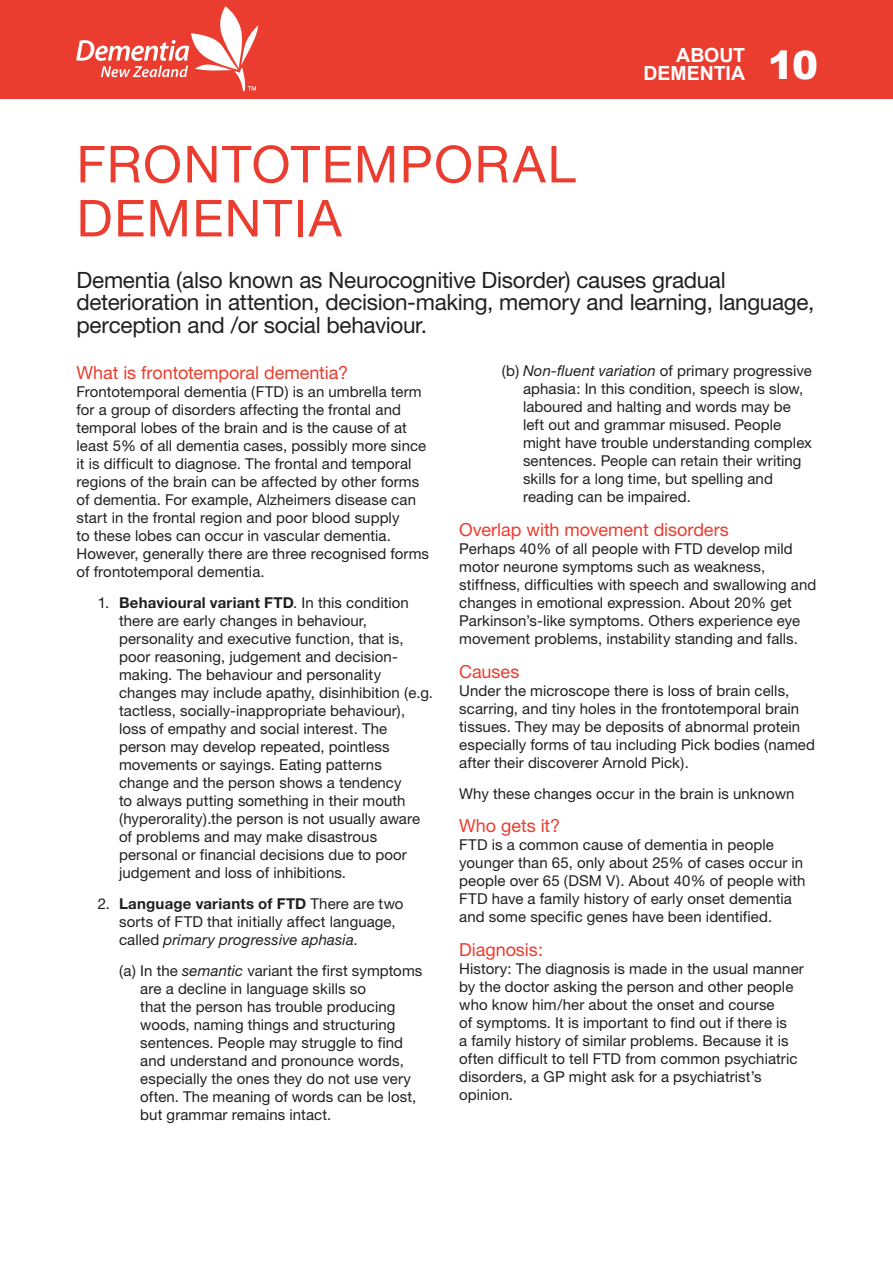
<style>
.page{position:relative;width:893px;height:1263px;background:#fff}
.page>*{position:absolute;margin:0;border:0;box-sizing:border-box;transform-origin:0 0}
.Main_Headings{font:51px/54px "Helvetica Neue";letter-spacing:.03em;color:#ea3d2f}
.t1{font:900 39px "Arial";color:#fff}
.Intro{font:22.5px/22.5px "Helvetica Neue";letter-spacing:-.015em;color:#231f20}
.t2{font:700 19.5px "Arial";color:#fff}
.Subheads_red{font:18px "Helvetica Neue";letter-spacing:-.005em;color:#ea3d2f}
.body_test{font:15px/18px "Helvetica Neue";letter-spacing:.005em;color:#231f20}
.s1{font-weight:700}
.s2{font-style:italic}
</style>
<div class="page">
<div style="left:0;top:0;width:893px;height:99px;background:#ea3d2f"></div>
<svg style="left:76px;top:6px;width:182px;height:86px"></svg>
<p class="t2" style="left:676px;top:42px;width:71px">ABOUT</p>
<p class="t2" style="left:643px;top:60px;width:103px">DEMENTIA</p>
<p class="t1" style="left:768px;top:44px;width:52px">10</p>
<p class="Main_Headings" style="left:77px;top:136px;width:501px">FRONTOTEMPORAL<br>DEMENTIA</p>
<p class="Intro" style="left:77px;top:268px;width:739px">Dementia (also known as Neurocognitive Disorder) causes gradual deterioration in attention, decision-making, memory and learning, language, perception and /or social behaviour.</p>
<p class="Subheads_red" style="left:77px;top:362px;width:273px">What is frontotemporal dementia?</p>
<p class="body_test" style="left:77px;top:383px;width:354px">Frontotemporal dementia (FTD) is an umbrella term for a group of disorders affecting the frontal and temporal lobes of the brain and is the cause of at least 5% of all dementia cases, possibly more since it is difficult to diagnose. The frontal and temporal regions of the brain can be affected by other forms of dementia. For example, Alzheimers disease can start in the frontal region and poor blood supply<br>to these lobes can occur in vascular dementia.<br>However, generally there are three recognised forms of frontotemporal dementia.</p>
<p class="body_test" style="left:119px;top:593px;width:316px;text-indent:-21px">1. <span class="s1">Behavioural variant FTD</span>. In this condition there are early changes in behaviour, personality and executive function, that is, poor reasoning, judgement and decision&shy;making. The behaviour and personality changes may include apathy, disinhibition (e.g. tactless, socially-inappropriate behaviour), loss of empathy and social interest. The person may develop repeated, pointless movements or sayings. Eating patterns change and the person shows a tendency<br>to always putting something in their mouth (hyperorality).the person is not usually aware of problems and may make disastrous personal or financial decisions due to poor judgement and loss of inhibitions.</p>
<p class="body_test" style="left:119px;top:894px;width:286px;text-indent:-21px">2. <span class="s1">Language variants of FTD</span> There are two sorts of FTD that initially affect language, called <span class="s2">primary progressive aphasia</span>.</p>
<p class="body_test" style="left:140px;top:961px;width:284px;text-indent:-21px">(a) In the <span class="s2">semantic</span> variant the first symptoms are a decline in language skills so<br>that the person has trouble producing woods, naming things and structuring sentences. People may struggle to find and understand and pronounce words, especially the ones they do not use very often. The meaning of words can be lost, but grammar remains intact.</p>
<p class="body_test" style="left:523px;top:362px;width:290px;text-indent:-21px">(b) <span class="s2">Non-fluent variation</span> of primary progressive aphasia: In this condition, speech is slow, laboured and halting and words may be left out and grammar misused. People might have trouble understanding complex sentences. People can retain their writing skills for a long time, but spelling and reading can be impaired.</p>
<p class="Subheads_red" style="left:459px;top:519px;width:271px">Overlap with movement disorders</p>
<p class="body_test" style="left:459px;top:539px;width:359px">Perhaps 40% of all people with FTD develop mild motor neurone symptoms such as weakness, stiffness, difficulties with speech and swallowing and changes in emotional expression. About 20% get Parkinson’s-like symptoms. Others experience eye movement problems, instability standing and falls.</p>
<p class="Subheads_red" style="left:459px;top:661px;width:62px">Causes</p>
<p class="body_test" style="left:459px;top:681px;width:357px">Under the microscope there is loss of brain cells, scarring, and tiny holes in the frontotemporal brain tissues. They may be deposits of abnormal protein especially forms of tau including Pick bodies (named after their discoverer Arnold Pick).</p>
<p class="body_test" style="left:459px;top:784px;width:337px">Why these changes occur in the brain is unknown</p>
<p class="Subheads_red" style="left:459px;top:815px;width:102px">Who gets it?</p>
<p class="body_test" style="left:459px;top:836px;width:348px">FTD is a common cause of dementia in people younger than 65, only about 25% of cases occur in people over 65 (DSM V). About 40% of people with FTD have a family history of early onset dementia and some specific genes have been identified.</p>
<p class="Subheads_red" style="left:459px;top:939px;width:86px">Diagnosis:</p>
<p class="body_test" style="left:459px;top:960px;width:346px">History: The diagnosis is made in the usual manner by the doctor asking the person and other people who know him/her about the onset and course<br>of symptoms. It is important to find out if there is<br>a family history of similar problems. Because it is often difficult to tell FTD from common psychiatric disorders, a GP might ask for a psychiatrist’s opinion.</p>
</div>
